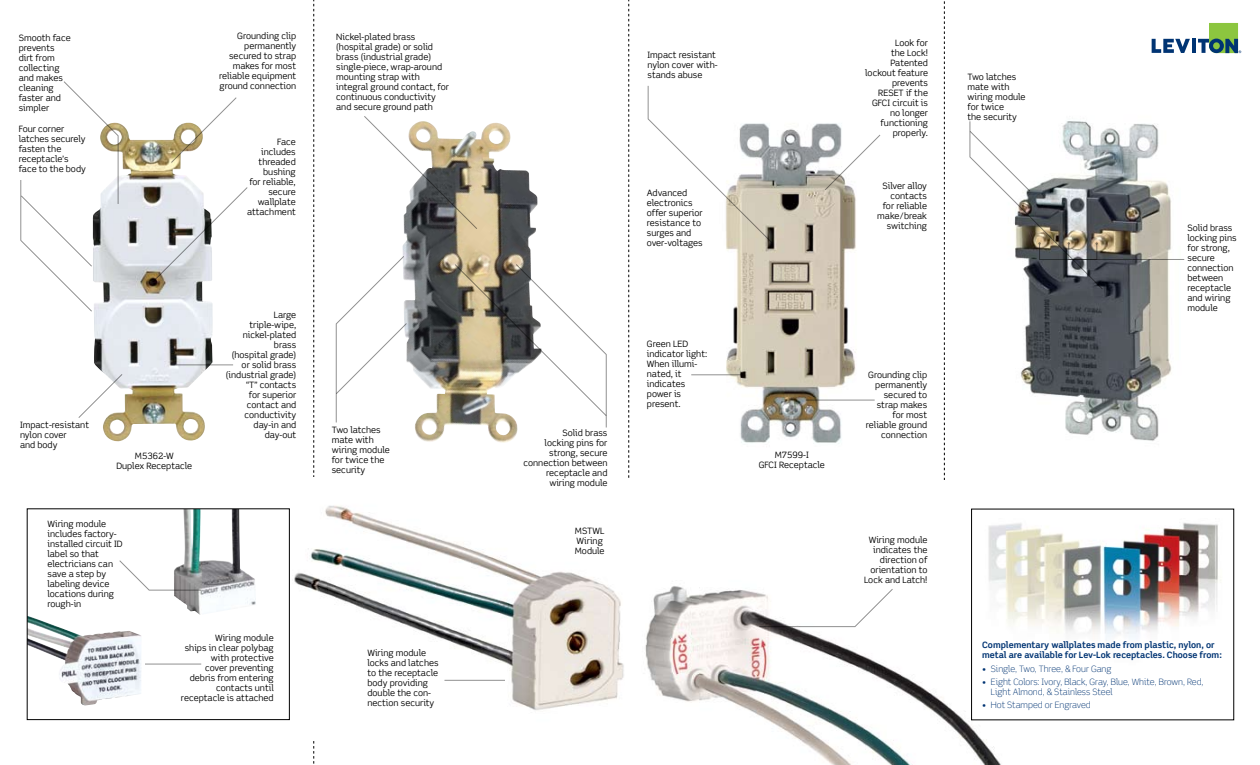
<style>
.page{position:relative;width:1260px;height:765px;background:#fff}
.page>*{position:absolute;margin:0;border:0;box-sizing:border-box;transform-origin:0 0}
.t1{font:8.75px/10px "Scene Alt";color:#000}
.t2{font:300 8.75px/10px "Scene Alt";color:#003473}
.t3{font:700 8.75px/10px "Scene Alt";color:#003473}
</style>
<div class="page">
<svg style="left:313px;top:0;width:1px;height:764px"></svg>
<svg style="left:944px;top:1px;width:1px;height:479px"></svg>
<svg style="left:628px;top:0;width:1px;height:478px"></svg>
<img style="left:645px;top:508px;width:384px;height:257px">
<svg style="left:1152px;top:39px;width:38px;height:14px"></svg>
<hr style="left:1192px;top:39px;width:4px;height:14px;background:#003473">
<svg style="left:1198px;top:23px;width:43px;height:30px"></svg>
<img style="left:402px;top:122px;width:136px;height:321px">
<svg style="left:364px;top:116px;width:114px;height:114px"></svg>
<svg style="left:335px;top:255px;width:72px;height:168px"></svg>
<svg style="left:454px;top:264px;width:153px;height:164px"></svg>
<img style="left:294px;top:478px;width:330px;height:262px">
<hr style="left:444px;top:680px;width:61px;height:1px;background:#000">
<img style="left:94px;top:123px;width:119px;height:319px">
<svg style="left:20px;top:81px;width:99px;height:231px"></svg>
<svg style="left:78px;top:373px;width:45px;height:46px"></svg>
<svg style="left:171px;top:97px;width:66px;height:66px"></svg>
<svg style="left:153px;top:187px;width:95px;height:95px"></svg>
<hr style="left:176px;top:365px;width:57px;height:1px;background:#000">
<img style="left:691px;top:123px;width:184px;height:321px">
<svg style="left:648px;top:85px;width:125px;height:159px"></svg>
<hr style="left:691px;top:375px;width:50px;height:1px;background:#000">
<svg style="left:824px;top:134px;width:57px;height:57px"></svg>
<img style="left:1021px;top:290px;width:151px;height:151px">
<svg style="left:759px;top:588px;width:134px;height:39px"></svg>
<hr style="left:806px;top:400px;width:69px;height:1px;background:#000">
<svg style="left:969px;top:121px;width:216px;height:169px"></svg>
<img style="left:29px;top:616px;width:112px;height:89px">
<img style="left:174px;top:510px;width:82px;height:105px">
<hr style="left:145px;top:664px;width:56px;height:1px;background:#000">
<svg style="left:119px;top:560px;width:83px;height:31px"></svg>
<img style="left:979px;top:513px;width:242px;height:160px">
<div style="left:27px;top:508px;width:263px;height:212px;border:1px solid #000"></div>
<p class="t1" style="left:19px;top:32px;width:54px">Smooth face prevents dirt from collecting and makes cleaning faster and simpler</p>
<p class="t1" style="left:19px;top:124px;width:69px">Four corner latches securely fasten the receptacle’s face to the body</p>
<p class="t1" style="left:20px;top:420px;width:71px">Impact-resistant nylon cover<br>and body</p>
<p class="t1" style="left:219px;top:31px;width:79px;text-align:right">Grounding clip permanently secured to strap makes for most reliable equipment ground connection</p>
<p class="t1" style="left:247px;top:137px;width:50px;text-align:right">Face includes threaded bushing<br>for reliable, secure wallplate attachment</p>
<p class="t1" style="left:336px;top:32px;width:114px">Nickel-plated brass (hospital grade) or solid brass (industrial grade) single-piece, wrap-around mounting strap with integral ground contact, for continuous conductivity and secure ground path</p>
<p class="t1" style="left:648px;top:50px;width:72px">Impact resistant nylon cover with&shy;stands abuse</p>
<p class="t1" style="left:865px;top:38px;width:64px;text-align:right">Look for<br>the Lock!<br>Patented lockout feature prevents<br>RESET if the<br>GFCI circuit is no longer functioning properly.</p>
<p class="t1" style="left:647px;top:188px;width:57px">Advanced electronics offer superior resistance to surges and over-voltages</p>
<p class="t1" style="left:877px;top:181px;width:51px;text-align:right">Silver alloy contacts for reliable make/break switching</p>
<p class="t1" style="left:226px;top:309px;width:72px;text-align:right">Large triple-wipe, nickel-plated brass<br>(hospital grade) or solid brass (industrial grade) “T” contacts<br>for superior contact and conductivity day-in and day-out</p>
<p class="t1" style="left:647px;top:339px;width:62px">Green LED indicator light:<br>When illumi&shy;nated, it indicates power is present.</p>
<p class="t1" style="left:866px;top:370px;width:63px;text-align:right">Grounding clip permanently secured to strap makes for most reliable ground</p>
<p class="t1" style="left:332px;top:425px;width:60px">Two latches mate with wiring module for twice the security</p>
<p class="t1" style="left:563px;top:428px;width:46px">Solid brass</p>
<p class="t1" style="left:881px;top:430px;width:48px">connection</p>
<p class="t1" style="left:523px;top:438px;width:86px;text-align:right">locking pins for strong, secure connection between receptacle and wiring module</p>
<p class="t1" style="left:116px;top:451px;width:77px;text-align:center">M5362-W<br>Duplex Receptacle</p>
<p class="t1" style="left:759px;top:450px;width:68px;text-align:center">M7599-I<br>GFCI Receptacle</p>
<p class="t1" style="left:48px;top:519px;width:77px">Wiring module includes factory&shy;installed circuit ID label so that electricians can save a step by labeling device locations during rough-in</p>
<p class="t1" style="left:181px;top:633px;width:94px;text-align:right">Wiring module<br>ships in clear polybag with protective<br>cover preventing debris from entering contacts until receptacle is attached</p>
<p class="t1" style="left:367px;top:648px;width:73px">Wiring module locks and latches to the receptacle body providing double the con&shy;nection security</p>
<p class="t1" style="left:575px;top:526px;width:31px">MSTWL<br>Wiring<br>Module</p>
<p class="t1" style="left:864px;top:535px;width:65px;text-align:right">Wiring module indicates the direction of orientation to<br>Lock and Latch!</p>
<p class="t1" style="left:968px;top:71px;width:60px">Two latches mate with wiring module for twice<br>the security</p>
<p class="t1" style="left:1188px;top:223px;width:51px">Solid brass locking pins for strong, secure connection between receptacle and wiring module</p>
<p class="t3" style="left:982px;top:640px;width:241px">Complementary wallplates made from plastic, nylon, or metal are available for Lev-Lok receptacles. Choose from:</p>
<p class="t2" style="left:982px;top:664px;width:131px">• Single, Two, Three, &amp; Four Gang</p>
<p class="t2" style="left:991px;top:677px;width:214px;text-indent:-9px">• Eight Colors: Ivory, Black, Gray, Blue, White, Brown, Red,<br>Light Almond, &amp; Stainless Steel</p>
<p class="t2" style="left:982px;top:700px;width:110px">• Hot Stamped or Engraved</p>
</div>
